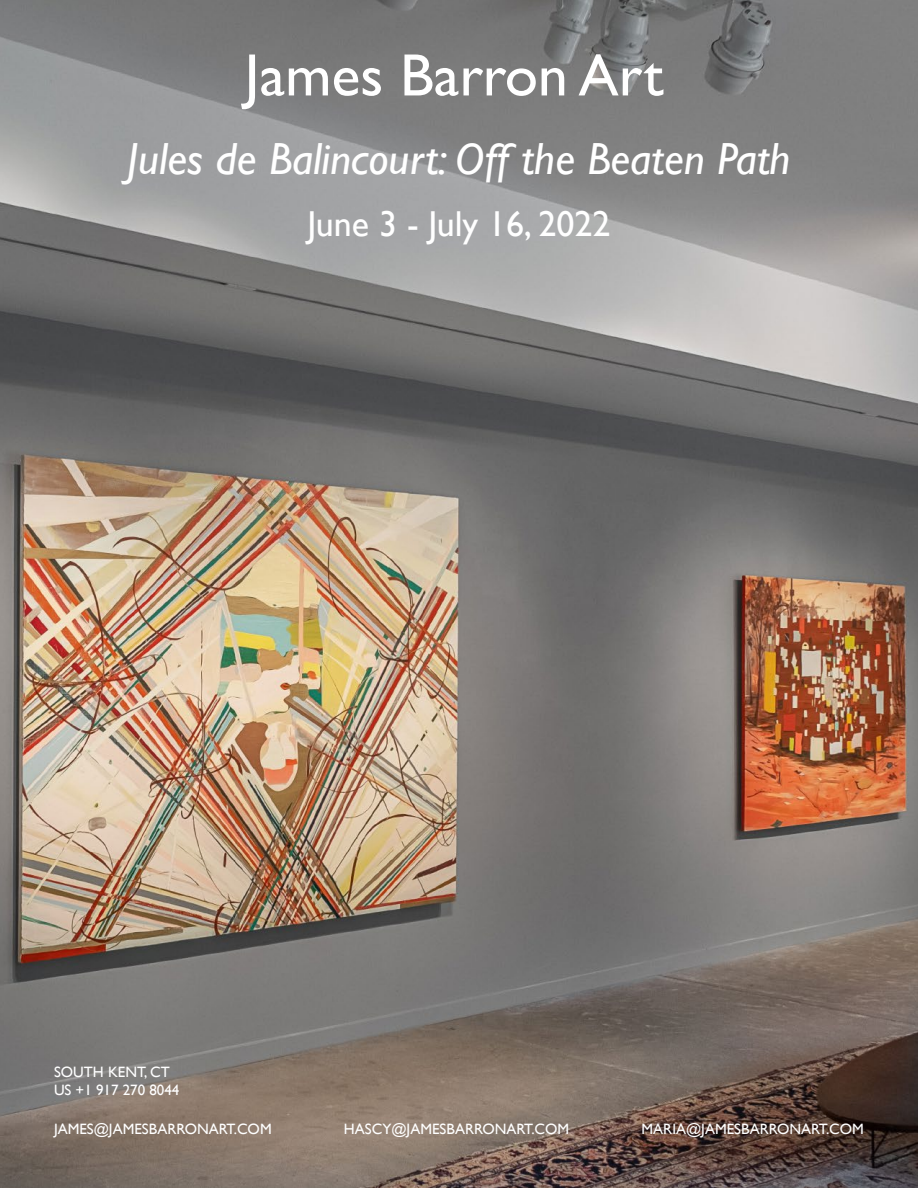
<style>
.page{position:relative;width:918px;height:1188px;background:#fff}
.page>*{position:absolute;margin:0;border:0;box-sizing:border-box;transform-origin:0 0}
.t1{font:60px "Gill Sans";color:#fff}
.t2{font:italic 45px "Gill Sans";color:#fff}
.t3{font:36px "Gill Sans";color:#fff}
.t4{font:15px "Gill Sans";color:#fff}
</style>
<div class="page">
<img style="left:0;top:0;width:918px;height:1188px">
<p class="t1" style="left:245px;top:40px;width:420px">James Barron Art</p>
<p class="t2" style="left:127px;top:133px;width:665px">Jules de Balincourt: Off the Beaten Path</p>
<p class="t3" style="left:307px;top:202px;width:305px">June 3 - July 16, 2022</p>
<p class="t4" style="left:54px;top:1063px;width:117px">SOUTH KENT, CT</p>
<p class="t4" style="left:54px;top:1081px;width:127px">US +1 917 270 8044</p>
<p class="t4" style="left:54px;top:1120px;width:219px">JAMES@JAMESBARRONART.COM</p>
<p class="t4" style="left:344px;top:1120px;width:227px">HASCY@JAMESBARRONART.COM</p>
<p class="t4" style="left:642px;top:1120px;width:224px">MARIA@JAMESBARRONART.COM</p>
</div>
